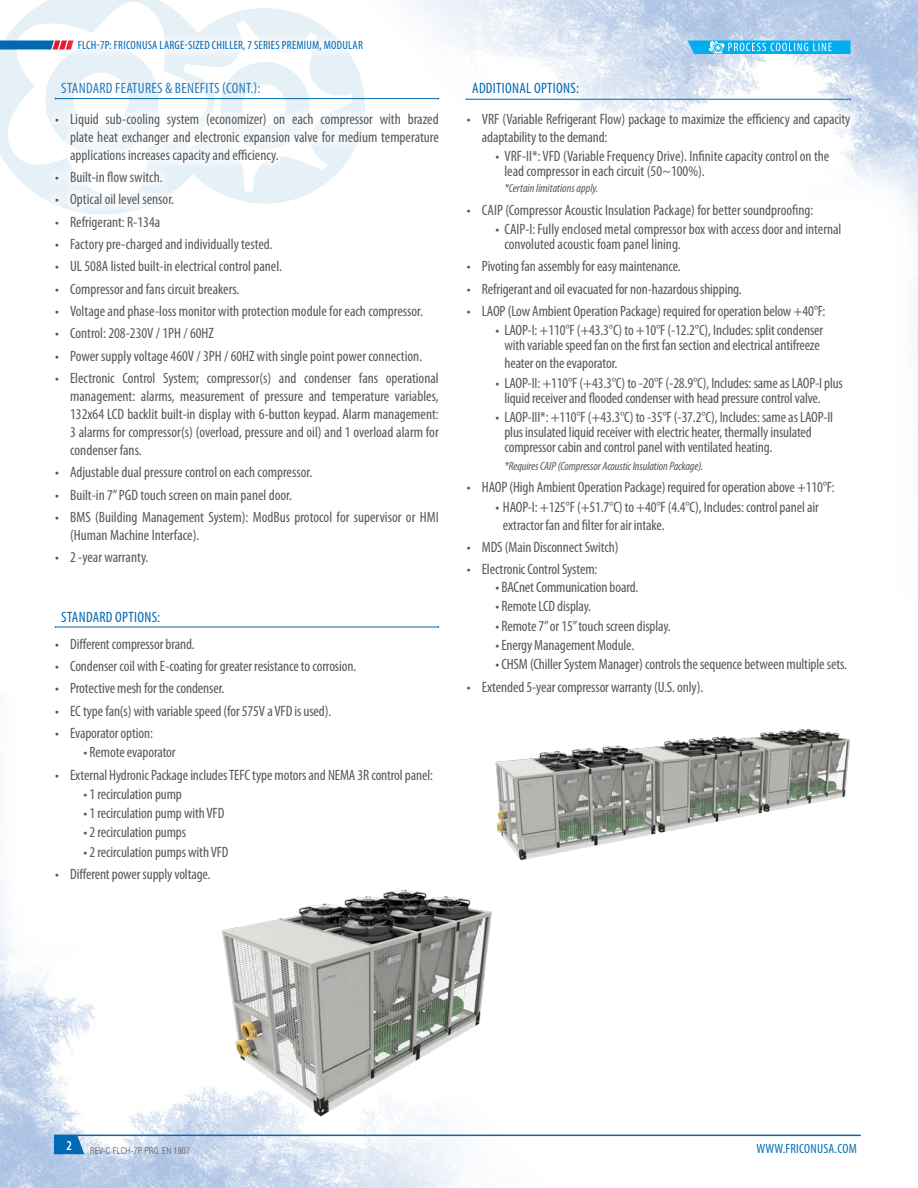
<style>
.page{position:relative;width:918px;height:1188px;background:#fff}
.page>*{position:absolute;margin:0;border:0;box-sizing:border-box;transform-origin:0 0}
.Body_Bullets_REVISED{font:condensed 15px/18px "Myriad Pro";letter-spacing:-.01em;color:#57585a}
.Body_Bullets_REVISED-2{font:condensed 15px "Myriad Pro";letter-spacing:.02em;color:#0168b3}
.Paragraph_Style_1{font:condensed 15px "Myriad Pro";letter-spacing:.02em;color:#277abe}
.t1{font:condensed 13.5px "Myriad Pro";letter-spacing:.02em;color:#0470b7}
.t2{font:600 condensed 13.5px "Myriad Pro";color:#fff}
.Body_Bullets_REVISED-3{font:italic condensed 12px "Myriad Pro";letter-spacing:-.01em;color:#57585a}
.Model_Name_1{font:condensed 12px "Myriad Pro";letter-spacing:.02em;color:#0168b3}
.Body{font:300 condensed 9px "Swiss 721 BT";color:#57585a}
</style>
<div class="page">
<img style="left:365px;top:0;width:553px;height:141px">
<img style="left:0;top:1003px;width:775px;height:185px">
<svg style="left:54px;top:1136px;width:30px;height:18px"></svg>
<hr style="left:55px;top:1135px;width:805px;height:1px;background:#0168b3">
<svg style="left:0;top:0;width:365px;height:200px"></svg>
<svg style="left:0;top:40px;width:66px;height:9px"></svg>
<hr style="left:55px;top:98px;width:384px;height:1px;background:#0168b3">
<hr style="left:55px;top:627px;width:384px;height:1px;background:#0168b3">
<hr style="left:466px;top:99px;width:384px;height:1px;background:#0168b3">
<div style="left:66px;top:29px;width:309px;height:34px;background:#fff;opacity:.75"></div>
<div style="left:46px;top:104px;width:402px;height:471px;background:#fff"></div>
<div style="left:458px;top:104px;width:402px;height:600px;background:#fff"></div>
<img style="left:495px;top:728px;width:355px;height:132px">
<svg style="left:688px;top:41px;width:163px;height:13px;background:#2cbbf1"></svg>
<img style="left:221px;top:889px;width:270px;height:228px">
<p class="Model_Name_1" style="left:78px;top:39px;width:287px">FLCH-7P: FRICONUSA LARGE-SIZED CHILLER, 7 SERIES PREMIUM, MODULAR</p>
<p class="Paragraph_Style_1" style="left:61px;top:80px;width:201px">STANDARD FEATURES &amp; BENEFITS (CONT.):</p>
<p class="Body_Bullets_REVISED" style="left:70px;top:110px;width:370px;text-align:justify;text-indent:-15px">• Liquid sub-cooling system (economizer) on each compressor with brazed plate heat exchanger and electronic expansion valve for medium temperature applications increases capacity and efficiency.</p>
<p class="Body_Bullets_REVISED" style="left:55px;top:169px;width:109px">• Built-in flow switch.</p>
<p class="Body_Bullets_REVISED" style="left:55px;top:191px;width:121px">• Optical oil level sensor.</p>
<p class="Body_Bullets_REVISED" style="left:55px;top:213px;width:107px">• Refrigerant: R-134a</p>
<p class="Body_Bullets_REVISED" style="left:55px;top:235px;width:219px">• Factory pre-charged and individually tested.</p>
<p class="Body_Bullets_REVISED" style="left:55px;top:258px;width:228px">• UL 508A listed built-in electrical control panel.</p>
<p class="Body_Bullets_REVISED" style="left:55px;top:280px;width:186px">• Compressor and fans circuit breakers.</p>
<p class="Body_Bullets_REVISED" style="left:55px;top:302px;width:369px">• Voltage and phase-loss monitor with protection module for each compressor.</p>
<p class="Body_Bullets_REVISED" style="left:55px;top:325px;width:160px">• Control: 208-230V / 1PH / 60HZ</p>
<p class="Body_Bullets_REVISED" style="left:55px;top:347px;width:369px">• Power supply voltage 460V / 3PH / 60HZ with single point power connection.</p>
<p class="Body_Bullets_REVISED" style="left:70px;top:369px;width:370px;text-align:justify;text-indent:-15px">• Electronic Control System; compressor(s) and condenser fans operational management: alarms, measurement of pressure and temperature variables, 132x64 LCD backlit built-in display with 6-button keypad. Alarm management:<br>3 alarms for compressor(s) (overload, pressure and oil) and 1 overload alarm for condenser fans.</p>
<p class="Body_Bullets_REVISED" style="left:55px;top:464px;width:259px">• Adjustable dual pressure control on each compressor.</p>
<p class="Body_Bullets_REVISED" style="left:55px;top:486px;width:238px">• Built-in 7” PGD touch screen on main panel door.</p>
<p class="Body_Bullets_REVISED" style="left:70px;top:508px;width:370px;text-indent:-15px">• BMS (Building Management System): ModBus protocol for supervisor or HMI (Human Machine Interface).</p>
<p class="Body_Bullets_REVISED" style="left:55px;top:549px;width:95px">• 2 -year warranty.</p>
<p class="Body_Bullets_REVISED-2" style="left:61px;top:609px;width:100px">STANDARD OPTIONS:</p>
<p class="Body_Bullets_REVISED" style="left:55px;top:635px;width:141px">• Different compressor brand.</p>
<p class="Body_Bullets_REVISED" style="left:55px;top:657px;width:303px">• Condenser coil with E-coating for greater resistance to corrosion.</p>
<p class="Body_Bullets_REVISED" style="left:55px;top:680px;width:171px">• Protective mesh for the condenser.</p>
<p class="Body_Bullets_REVISED" style="left:55px;top:702px;width:278px">• EC type fan(s) with variable speed (for 575V a VFD is used).</p>
<p class="Body_Bullets_REVISED" style="left:55px;top:724px;width:99px">• Evaporator option:</p>
<p class="Body_Bullets_REVISED" style="left:84px;top:744px;width:94px">• Remote evaporator</p>
<p class="Body_Bullets_REVISED" style="left:55px;top:766px;width:379px">• External Hydronic Package includes TEFC type motors and NEMA 3R control panel:</p>
<p class="Body_Bullets_REVISED" style="left:84px;top:785px;width:100px">• 1 recirculation pump</p>
<p class="Body_Bullets_REVISED" style="left:84px;top:805px;width:142px">• 1 recirculation pump with VFD</p>
<p class="Body_Bullets_REVISED" style="left:84px;top:824px;width:104px">• 2 recirculation pumps</p>
<p class="Body_Bullets_REVISED" style="left:84px;top:843px;width:146px">• 2 recirculation pumps with VFD</p>
<p class="Body_Bullets_REVISED" style="left:55px;top:865px;width:157px">• Different power supply voltage.</p>
<p class="Body_Bullets_REVISED-2" style="left:472px;top:80px;width:108px">ADDITIONAL OPTIONS:</p>
<p class="Body_Bullets_REVISED" style="left:482px;top:110px;width:370px;text-indent:-15px">• VRF (Variable Refrigerant Flow) package to maximize the efficiency and capacity adaptability to the demand:</p>
<p class="Body_Bullets_REVISED" style="left:504px;top:149px;width:327px;line-height:15px;text-indent:-9px">• VRF-II*: VFD (Variable Frequency Drive). Infinite capacity control on the lead compressor in each circuit (50~100%).</p>
<p class="Body_Bullets_REVISED-3" style="left:504px;top:182px;width:95px">*Certain limitations apply.</p>
<p class="Body_Bullets_REVISED" style="left:467px;top:201px;width:348px">• CAIP (Compressor Acoustic Insulation Package) for better soundproofing:</p>
<p class="Body_Bullets_REVISED" style="left:504px;top:222px;width:339px;line-height:15px;text-indent:-9px">• CAIP-I: Fully enclosed metal compressor box with access door and internal convoluted acoustic foam panel lining.</p>
<p class="Body_Bullets_REVISED" style="left:467px;top:258px;width:215px">• Pivoting fan assembly for easy maintenance.</p>
<p class="Body_Bullets_REVISED" style="left:467px;top:280px;width:276px">• Refrigerant and oil evacuated for non-hazardous shipping.</p>
<p class="Body_Bullets_REVISED" style="left:467px;top:302px;width:360px">• LAOP (Low Ambient Operation Package) required for operation below +40°F:</p>
<p class="Body_Bullets_REVISED" style="left:495px;top:323px;width:329px;line-height:15px;text-align:center">• LAOP-I: +110°F (+43.3°C) to +10°F (-12.2°C), Includes: split condenser with variable speed fan on the first fan section and electrical antifreeze</p>
<p class="Body_Bullets_REVISED" style="left:504px;top:355px;width:114px">heater on the evaporator.</p>
<p class="Body_Bullets_REVISED" style="left:504px;top:376px;width:340px;line-height:15px;text-indent:-9px">• LAOP-II: +110°F (+43.3°C) to -20°F (-28.9°C), Includes: same as LAOP-I plus liquid receiver and flooded condenser with head pressure control valve.</p>
<p class="Body_Bullets_REVISED" style="left:504px;top:410px;width:330px;line-height:15px;text-indent:-9px">• LAOP-III*: +110°F (+43.3°C) to -35°F (-37.2°C), Includes: same as LAOP-II plus insulated liquid receiver with electric heater, thermally insulated compressor cabin and control panel with ventilated heating.</p>
<p class="Body_Bullets_REVISED-3" style="left:504px;top:459px;width:201px">*Requires CAIP (Compressor Acoustic Insulation Package).</p>
<p class="Body_Bullets_REVISED" style="left:467px;top:479px;width:369px">• HAOP (High Ambient Operation Package) required for operation above +110°F:</p>
<p class="Body_Bullets_REVISED" style="left:503px;top:498px;width:317px;text-indent:-8px">• HAOP-I: +125°F (+51.7°C) to +40°F (4.4°C), Includes: control panel air extractor fan and filter for air intake.</p>
<p class="Body_Bullets_REVISED" style="left:467px;top:538px;width:153px">• MDS (Main Disconnect Switch)</p>
<p class="Body_Bullets_REVISED" style="left:467px;top:560px;width:132px">• Electronic Control System:</p>
<p class="Body_Bullets_REVISED" style="left:495px;top:578px;width:145px">• BACnet Communication board.</p>
<p class="Body_Bullets_REVISED" style="left:495px;top:598px;width:97px">• Remote LCD display.</p>
<p class="Body_Bullets_REVISED" style="left:495px;top:617px;width:177px">• Remote 7” or 15” touch screen display.</p>
<p class="Body_Bullets_REVISED" style="left:495px;top:636px;width:140px">• Energy Management Module.</p>
<p class="Body_Bullets_REVISED" style="left:495px;top:656px;width:353px">• CHSM (Chiller System Manager) controls the sequence between multiple sets.</p>
<p class="Body_Bullets_REVISED" style="left:467px;top:678px;width:238px">• Extended 5-year compressor warranty (U.S. only).</p>
<p class="t2" style="left:66px;top:1138px;width:7px">2</p>
<p class="Body" style="left:90px;top:1145px;width:102px">REV-C FLCH-7P PRO. EN 1807</p>
<p class="t1" style="left:756px;top:1141px;width:102px">WWW.FRICONUSA.COM</p>
</div>
